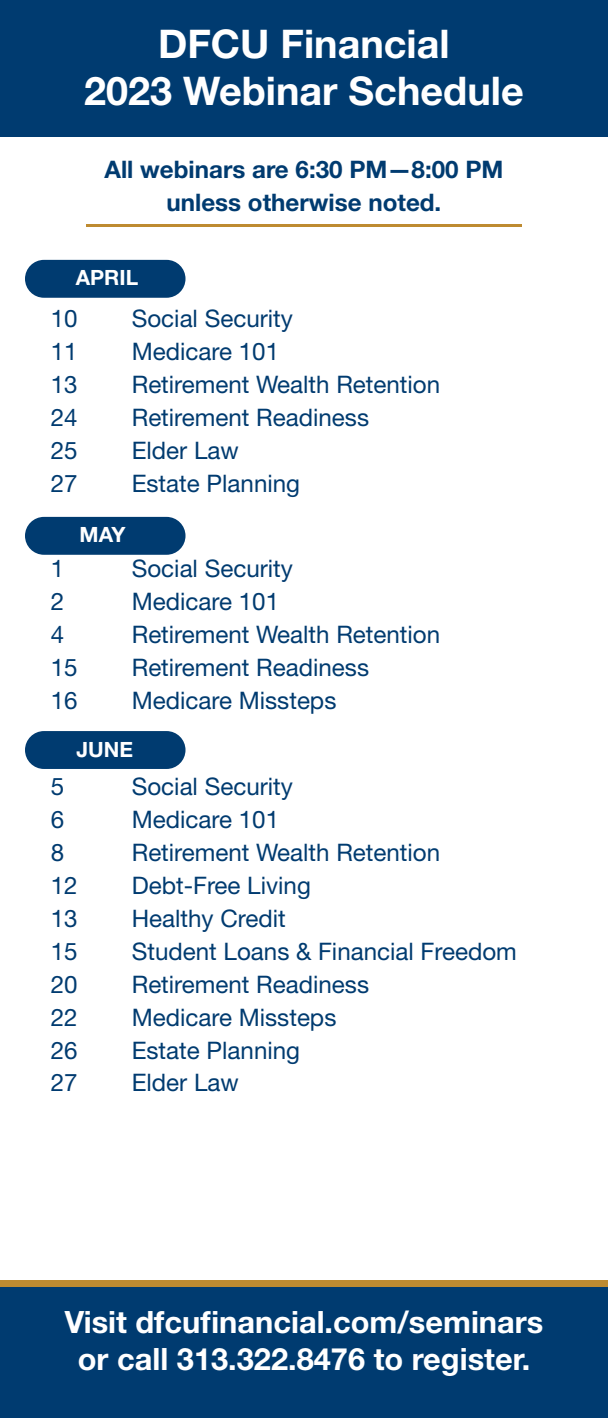
<style>
.page{position:relative;width:608px;height:1418px;background:#fff}
.page>*{position:absolute;margin:0;border:0;box-sizing:border-box;transform-origin:0 0}
.t1{font:700 39.6px/47.5px "Helvetica Neue LT Pro";color:#fff;text-align:center}
.t2{font:700 30.82px "Helvetica Neue LT Pro";color:#fff}
.t3{font:24.07px "Helvetica Neue LT Pro";color:#003b70}
.t4{font:700 24.07px/32.9px "Helvetica Neue LT Pro";color:#003b70;text-align:center}
.t5{font:700 21.15px "Helvetica Neue LT Pro";color:#fff}
</style>
<div class="page">
<div style="left:25px;top:260px;width:160px;height:38px;background:#003b70;border-radius:19px"></div>
<div style="left:25px;top:517px;width:160px;height:38px;background:#003b70;border-radius:19px"></div>
<div style="left:25px;top:731px;width:160px;height:38px;background:#003b70;border-radius:19px"></div>
<div style="left:0;top:1283px;width:608px;height:135px;background:#003b70"></div>
<div style="left:0;top:1280px;width:608px;height:6px;background:#be8b31"></div>
<div style="left:0;top:0;width:608px;height:136px;background:#003b70"></div>
<hr style="left:86px;top:224px;width:435px;height:3px;background:#be8b31">
<p class="t1" style="left:84px;top:19px;width:441px">DFCU Financial<br>2023 Webinar Schedule</p>
<p class="t4" style="left:104px;top:152px;width:400px">All webinars are 6:30 PM—8:00 PM unless otherwise noted.</p>
<p class="t5" style="left:76px;top:264px;width:64px">APRIL</p>
<p class="t3" style="left:51px;top:303px;width:28px">10</p>
<p class="t3" style="left:132px;top:303px;width:163px">Social Security</p>
<p class="t3" style="left:51px;top:336px;width:28px">11</p>
<p class="t3" style="left:132px;top:336px;width:149px">Medicare 101</p>
<p class="t3" style="left:51px;top:369px;width:28px">13</p>
<p class="t3" style="left:132px;top:369px;width:310px">Retirement Wealth Retention</p>
<p class="t3" style="left:51px;top:402px;width:28px">24</p>
<p class="t3" style="left:132px;top:402px;width:239px">Retirement Readiness</p>
<p class="t3" style="left:51px;top:435px;width:28px">25</p>
<p class="t3" style="left:132px;top:435px;width:108px">Elder Law</p>
<p class="t3" style="left:51px;top:468px;width:28px">27</p>
<p class="t3" style="left:132px;top:468px;width:170px">Estate Planning</p>
<p class="t5" style="left:80px;top:521px;width:47px">MAY</p>
<p class="t3" style="left:51px;top:554px;width:15px">1</p>
<p class="t3" style="left:132px;top:554px;width:163px">Social Security</p>
<p class="t3" style="left:51px;top:587px;width:15px">2</p>
<p class="t3" style="left:132px;top:587px;width:149px">Medicare 101</p>
<p class="t3" style="left:51px;top:620px;width:15px">4</p>
<p class="t3" style="left:132px;top:620px;width:310px">Retirement Wealth Retention</p>
<p class="t3" style="left:51px;top:653px;width:28px">15</p>
<p class="t3" style="left:132px;top:653px;width:239px">Retirement Readiness</p>
<p class="t3" style="left:51px;top:686px;width:28px">16</p>
<p class="t3" style="left:132px;top:686px;width:206px">Medicare Missteps</p>
<p class="t5" style="left:76px;top:735px;width:58px">JUNE</p>
<p class="t3" style="left:51px;top:771px;width:15px">5</p>
<p class="t3" style="left:132px;top:771px;width:163px">Social Security</p>
<p class="t3" style="left:51px;top:804px;width:15px">6</p>
<p class="t3" style="left:132px;top:804px;width:149px">Medicare 101</p>
<p class="t3" style="left:51px;top:837px;width:15px">8</p>
<p class="t3" style="left:132px;top:837px;width:310px">Retirement Wealth Retention</p>
<p class="t3" style="left:51px;top:870px;width:28px">12</p>
<p class="t3" style="left:132px;top:870px;width:180px">Debt-Free Living</p>
<p class="t3" style="left:51px;top:903px;width:28px">13</p>
<p class="t3" style="left:132px;top:903px;width:155px">Healthy Credit</p>
<p class="t3" style="left:51px;top:936px;width:28px">15</p>
<p class="t3" style="left:132px;top:936px;width:386px">Student Loans &amp; Financial Freedom</p>
<p class="t3" style="left:51px;top:969px;width:28px">20</p>
<p class="t3" style="left:132px;top:969px;width:239px">Retirement Readiness</p>
<p class="t3" style="left:51px;top:1002px;width:28px">22</p>
<p class="t3" style="left:132px;top:1002px;width:206px">Medicare Missteps</p>
<p class="t3" style="left:51px;top:1035px;width:28px">26</p>
<p class="t3" style="left:132px;top:1035px;width:170px">Estate Planning</p>
<p class="t3" style="left:51px;top:1068px;width:28px">27</p>
<p class="t3" style="left:132px;top:1068px;width:108px">Elder Law</p>
<p class="t2" style="left:65px;top:1302px;width:480px">Visit dfcufinancial.com/seminars</p>
<p class="t2" style="left:78px;top:1339px;width:454px">or call 313.322.8476 to register.</p>
<p class="t2" style="left:79px;top:1313px;width:480px">Visit dfcufinancial.com/seminars</p>
<p class="t2" style="left:92px;top:1349px;width:454px">or call 313.322.8476 to register.</p>
</div>
